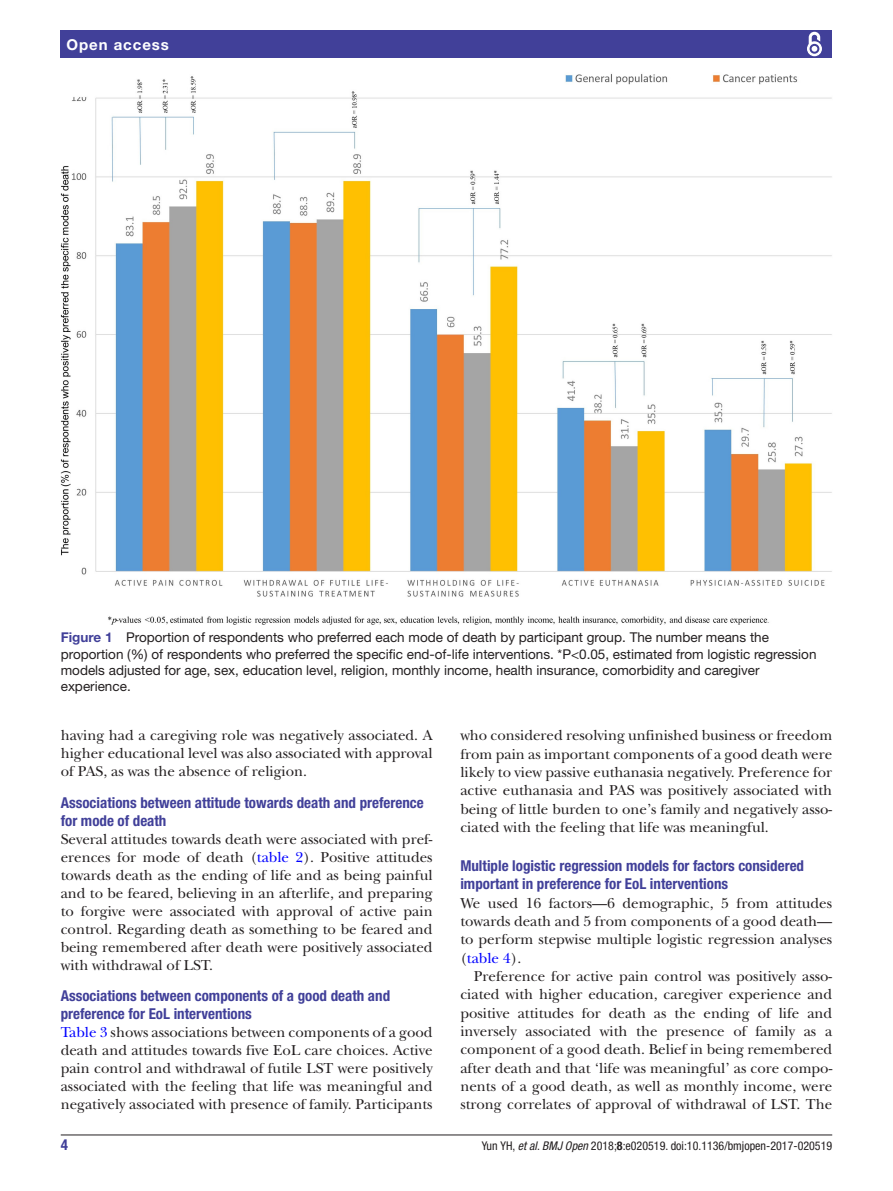
<style>
.page{position:relative;width:893px;height:1191px;background:#fff}
.page>*{position:absolute;margin:0;border:0;box-sizing:border-box;transform-origin:0 0}
.t1{font:15px/18.3px "New Baskerville";color:#231f20;text-align:justify}
.t2{font:700 condensed 15px/18px "Helvetica Neue LT Std";color:#414099}
.t3{font:700 15px "Helvetica Neue LT Std";letter-spacing:.065em;color:#fff}
.t4{font:13.5px/16.2px "Helvetica Neue LT Std";color:#231f20}
.t5{font:condensed 12px "Helvetica Neue LT Std";color:#231f20}
.s1{font-weight:700;color:#414099}
.s2{color:#00f}
.s3{font-style:italic}
.s4{font-weight:700}
</style>
<div class="page">
<hr style="left:61px;top:1134px;width:771px;height:1px;background:#231f20">
<div style="left:61px;top:31px;width:771px;height:27px;background:#414099"></div>
<svg style="left:807px;top:31px;width:15px;height:26px"></svg>
<img style="left:61px;top:73px;width:771px;height:551px">
<p class="t3" style="left:66px;top:35px;width:104px">Open access</p>
<p class="t4" style="left:61px;top:629px;width:757px"><span class="s1">Figure 1</span> Proportion of respondents who preferred each mode of death by participant group. The number means the proportion (%) of respondents who preferred the specific end-of-life interventions. *P&lt;0.05, estimated from logistic regression models adjusted for age, sex, education level, religion, monthly income, health insurance, comorbidity and caregiver experience.</p>
<p class="t1" style="left:61px;top:726px;width:373px">having had a caregiving role was negatively associated. A higher educational level was also associated with approval of PAS, as was the absence of religion.</p>
<p class="t2" style="left:61px;top:793px;width:365px">Associations between attitude towards death and preference for mode of death</p>
<p class="t1" style="left:61px;top:830px;width:373px">Several attitudes towards death were associated with pref&shy;erences for mode of death (<span class="s2">table 2</span>). Positive attitudes towards death as the ending of life and as being painful and to be feared, believing in an afterlife, and preparing to forgive were associated with approval of active pain control. Regarding death as something to be feared and being remembered after death were positively associated with withdrawal of LST.</p>
<p class="t2" style="left:61px;top:986px;width:331px">Associations between components of a good death and preference for EoL interventions</p>
<p class="t1" style="left:61px;top:1023px;width:373px"><span class="s2">Table 3</span> shows associations between components of a good death and attitudes towards five EoL care choices. Active pain control and withdrawal of futile LST were positively associated with the feeling that life was meaningful and negatively associated with presence of family. Participants</p>
<p class="t1" style="left:460px;top:726px;width:373px">who considered resolving unfinished business or freedom from pain as important components of a good death were likely to view passive euthanasia negatively. Preference for active euthanasia and PAS was positively associated with being of little burden to one’s family and negatively asso&shy;ciated with the feeling that life was meaningful.</p>
<p class="t2" style="left:460px;top:857px;width:345px">Multiple logistic regression models for factors considered important in preference for EoL interventions</p>
<p class="t1" style="left:460px;top:894px;width:373px">We used 16 factors—6 demographic, 5 from attitudes towards death and 5 from components of a good death— to perform stepwise multiple logistic regression analyses (<span class="s2">table 4</span>).</p>
<p class="t1" style="left:460px;top:967px;width:373px;text-indent:13px">Preference for active pain control was positively asso&shy;ciated with higher education, caregiver experience and positive attitudes for death as the ending of life and inversely associated with the presence of family as a component of a good death. Belief in being remembered after death and that ‘life was meaningful’ as core compo&shy;nents of a good death, as well as monthly income, were strong correlates of approval of withdrawal of LST. The</p>
<p class="t2" style="left:61px;top:1135px;width:9px">4</p>
<p class="t5" style="left:482px;top:1138px;width:352px">Yun YH, <span class="s3">et al</span>. <span class="s3">BMJ Open</span> 2018;<span class="s4">8</span>:e020519. doi:10.1136/bmjopen-2017-020519</p>
</div>
